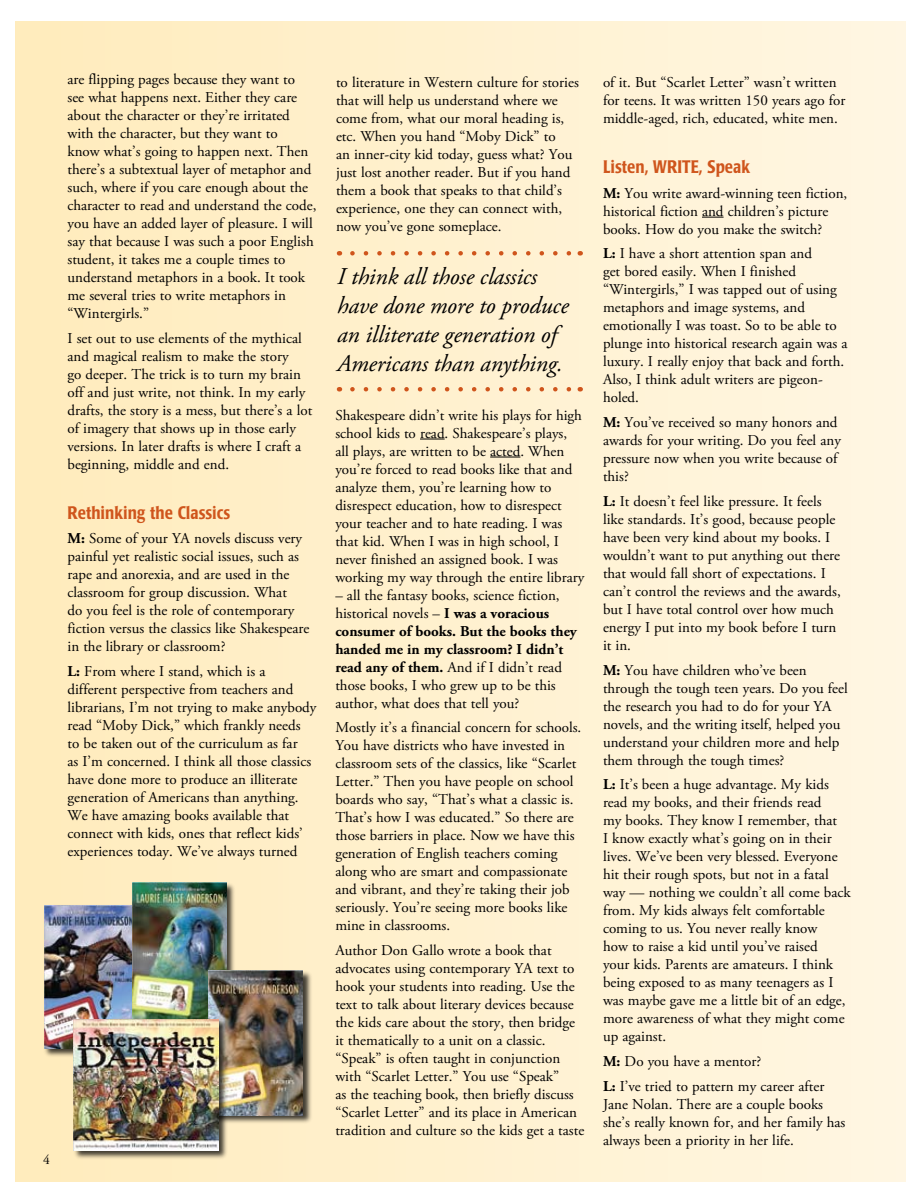
<style>
.page{position:relative;width:918px;height:1188px;background:#fff}
.page>*{position:absolute;margin:0;border:0;box-sizing:border-box;transform-origin:0 0}
.t1{font:italic 24px/28.8px "Adobe Garamond Pro";letter-spacing:-.005em;color:#000}
.t2{font:500 condensed 18px "Poppl Laudatio";color:#cf551c;scale:.95 1}
.t3{font:15px/18px "Adobe Garamond Pro";color:#000}
.s1{font-weight:700}
</style>
<div class="page">
<div style="left:15px;top:21px;width:891px;height:1161px;background:linear-gradient(to right,#ffecbc,#fff6e3)"></div>
<svg style="left:352px;top:251px;width:221px;height:5px"></svg>
<svg style="left:352px;top:387px;width:221px;height:5px"></svg>
<div style="left:43px;top:904px;width:106px;height:155px;background:#000;opacity:.75"></div>
<img style="left:44px;top:905px;width:87px;height:143px">
<div style="left:131px;top:881px;width:106px;height:156px;background:#000;opacity:.75"></div>
<img style="left:132px;top:883px;width:94px;height:135px">
<div style="left:207px;top:969px;width:106px;height:156px;background:#000;opacity:.75"></div>
<img style="left:209px;top:971px;width:94px;height:144px">
<div style="left:72px;top:1018px;width:156px;height:143px;background:#000;opacity:.75"></div>
<img style="left:74px;top:1019px;width:144px;height:132px">
<svg style="left:702px;top:217px;width:22px;height:1px"></svg>
<svg style="left:420px;top:439px;width:25px;height:1px"></svg>
<hr style="left:490px;top:457px;width:30px;height:1px;background:#000">
<svg style="left:43px;top:1154px;width:7px;height:10px"></svg>
<p class="t3" style="left:68px;top:71px;width:251px">are flipping pages because they want to<br>see what happens next. Either they care about the character or they’re irritated with the character, but they want to<br>know what’s going to happen next. Then there’s a subtextual layer of metaphor and such, where if you care enough about the character to read and understand the code, you have an added layer of pleasure. I will say that because I was such a poor English student, it takes me a couple times to understand metaphors in a book. It took me several tries to write metaphors in “Wintergirls.”</p>
<p class="t3" style="left:68px;top:330px;width:246px">I set out to use elements of the mythical and magical realism to make the story<br>go deeper. The trick is to turn my brain off and just write, not think. In my early drafts, the story is a mess, but there’s a lot of imagery that shows up in those early versions. In later drafts is where I craft a beginning, middle and end.</p>
<p class="t2" style="left:68px;top:502px;width:173px">Rethinking the Classics</p>
<p class="t3" style="left:68px;top:530px;width:244px"><span class="s1">M:</span> Some of your YA novels discuss very painful yet realistic social issues, such as rape and anorexia, and are used in the classroom for group discussion. What<br>do you feel is the role of contemporary fiction versus the classics like Shakespeare in the library or classroom?</p>
<p class="t3" style="left:68px;top:663px;width:251px"><span class="s1">L:</span> From where I stand, which is a different perspective from teachers and librarians, I’m not trying to make anybody read “Moby Dick,” which frankly needs<br>to be taken out of the curriculum as far<br>as I’m concerned. I think all those classics have done more to produce an illiterate generation of Americans than anything.<br>We have amazing books available that connect with kids, ones that reflect kids’ experiences today. We’ve always turned</p>
<p class="t3" style="left:336px;top:74px;width:244px">to literature in Western culture for stories that will help us understand where we come from, what our moral heading is, etc. When you hand “Moby Dick” to<br>an inner-city kid today, guess what? You just lost another reader. But if you hand them a book that speaks to that child’s experience, one they can connect with, now you’ve gone someplace.</p>
<p class="t3" style="left:603px;top:74px;width:244px">of it. But “Scarlet Letter” wasn’t written for teens. It was written 150 years ago for middle-aged, rich, educated, white men.</p>
<p class="t2" style="left:603px;top:156px;width:156px">Listen, WRITE, Speak</p>
<p class="t3" style="left:603px;top:184px;width:246px"><span class="s1">M:</span> You write award-winning teen fiction, historical fiction and children’s picture books. How do you make the switch?</p>
<p class="t3" style="left:603px;top:245px;width:246px"><span class="s1">L:</span> I have a short attention span and<br>get bored easily. When I finished “Wintergirls,” I was tapped out of using metaphors and image systems, and emotionally I was toast. So to be able to plunge into historical research again was a luxury. I really enjoy that back and forth.<br>Also, I think adult writers are pigeon&shy;holed.</p>
<p class="t3" style="left:603px;top:414px;width:239px"><span class="s1">M:</span> You’ve received so many honors and awards for your writing. Do you feel any pressure now when you write because of this?</p>
<p class="t3" style="left:603px;top:493px;width:239px"><span class="s1">L:</span> It doesn’t feel like pressure. It feels like standards. It’s good, because people have been very kind about my books. I wouldn’t want to put anything out there that would fall short of expectations. I can’t control the reviews and the awards, but I have total control over how much energy I put into my book before I turn it in.</p>
<p class="t3" style="left:603px;top:661px;width:246px"><span class="s1">M:</span> You have children who’ve been through the tough teen years. Do you feel the research you had to do for your YA novels, and the writing itself, helped you understand your children more and help them through the tough times?</p>
<p class="t3" style="left:603px;top:776px;width:249px"><span class="s1">L:</span> It’s been a huge advantage. My kids read my books, and their friends read<br>my books. They know I remember, that<br>I know exactly what’s going on in their lives. We’ve been very blessed. Everyone hit their rough spots, but not in a fatal way — nothing we couldn’t all come back from. My kids always felt comfortable coming to us. You never really know<br>how to raise a kid until you’ve raised<br>your kids. Parents are amateurs. I think being exposed to as many teenagers as I was maybe gave me a little bit of an edge, more awareness of what they might come up against.</p>
<p class="t3" style="left:603px;top:1050px;width:223px;line-height:24.8px"><span class="s1">M:</span> Do you have a mentor?<br><span class="s1">L:</span> I’ve tried to pattern my career after</p>
<p class="t3" style="left:603px;top:1096px;width:244px">Jane Nolan. There are a couple books she’s really known for, and her family has always been a priority in her life.</p>
<h1 class="t1" style="left:337px;top:263px;width:233px">I think all those classics have done more to produce an illiterate generation of<br>Americans than anything.</h1>
<p class="t3" style="left:335px;top:406px;width:251px">Shakespeare didn’t write his plays for high school kids to read. Shakespeare’s plays, all plays, are written to be acted. When you’re forced to read books like that and analyze them, you’re learning how to disrespect education, how to disrespect your teacher and to hate reading. I was that kid. When I was in high school, I never finished an assigned book. I was working my way through the entire library</p>
<p class="t3" style="left:335px;top:586px;width:243px">– all the fantasy books, science fiction, historical novels – <span class="s1">I was a voracious consumer of books. But the books they handed me in my classroom? I didn’t read any of them.</span> And if I didn’t read those books, I who grew up to be this author, what does that tell you?</p>
<p class="t3" style="left:335px;top:719px;width:247px">Mostly it’s a financial concern for schools.<br>You have districts who have invested in classroom sets of the classics, like “Scarlet Letter.” Then you have people on school boards who say, “That’s what a classic is.<br>That’s how I was educated.” So there are those barriers in place. Now we have this generation of English teachers coming along who are smart and compassionate and vibrant, and they’re taking their job seriously. You’re seeing more books like mine in classrooms.</p>
<p class="t3" style="left:335px;top:942px;width:250px">Author Don Gallo wrote a book that advocates using contemporary YA text to hook your students into reading. Use the text to talk about literary devices because the kids care about the story, then bridge it thematically to a unit on a classic. “Speak” is often taught in conjunction with “Scarlet Letter.” You use “Speak”<br>as the teaching book, then briefly discuss “Scarlet Letter” and its place in American tradition and culture so the kids get a taste</p>
</div>
